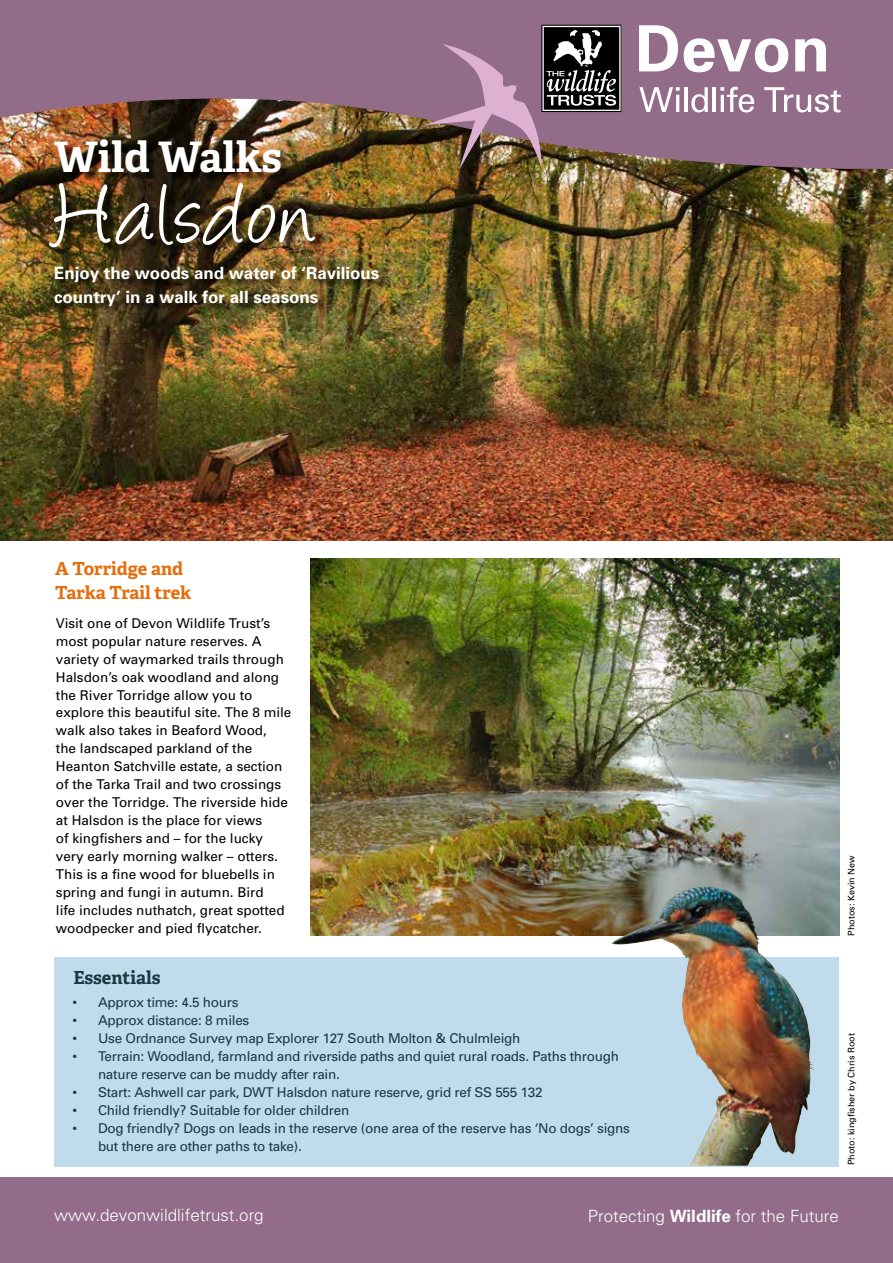
<style>
.page{position:relative;width:893px;height:1263px;background:#fff}
.page>*{position:absolute;margin:0;border:0;box-sizing:border-box;transform-origin:0 0}
.t1{font:99px "Angelina";letter-spacing:.035em;color:#fff}
.t2{font:700 42px "Adelle";color:#fff}
.t3{font:700 18px/24px "Adelle";color:#e56d0b}
.t4{font:700 18px "Adelle";color:#193842}
.t5{font:700 16.95px/24px "Univers";color:#fff}
.t6{font:300 16.95px "Univers";color:#fff}
.t7{font:13.5px/18px "Univers";color:#000}
.t8{font:13.5px/18px "Univers";letter-spacing:-.02em;color:#193842}
.t9{font:9px "Univers";color:#000}
.s1{font-weight:700}
</style>
<div class="page">
<div style="left:0;top:1178px;width:893px;height:85px;background:#926c89"></div>
<img style="left:310px;top:559px;width:530px;height:376px">
<div style="left:54px;top:957px;width:785px;height:209px;background:#c0dcec"></div>
<img style="left:612px;top:886px;width:202px;height:280px">
<img style="left:0;top:176px;width:893px;height:364px">
<img style="left:0;top:0;width:893px;height:176px">
<svg style="left:639px;top:87px;width:41px;height:25px"></svg>
<hr style="left:676px;top:95px;width:3px;height:17px;background:#fff">
<hr style="left:684px;top:87px;width:3px;height:25px;background:#fff">
<svg style="left:691px;top:87px;width:17px;height:25px"></svg>
<hr style="left:713px;top:87px;width:3px;height:25px;background:#fff">
<svg style="left:720px;top:87px;width:34px;height:25px"></svg>
<svg style="left:764px;top:87px;width:77px;height:25px"></svg>
<svg style="left:639px;top:25px;width:39px;height:47px"></svg>
<svg style="left:684px;top:38px;width:104px;height:34px"></svg>
<svg style="left:795px;top:38px;width:31px;height:33px"></svg>
<img style="left:423px;top:25px;width:199px;height:145px">
<div style="left:56px;top:268px;width:333px;height:48px;background:#000;opacity:.75"></div>
<div style="left:51px;top:141px;width:274px;height:117px;background:#000;opacity:.75"></div>
<h2 class="t2" style="left:54px;top:130px;width:230px">Wild Walks</h2>
<h1 class="t1" style="left:54px;top:174px;width:263px">Halsdon</h1>
<p class="t5" style="left:54px;top:260px;width:327px">Enjoy the woods and water of ‘Ravilious country’ in a walk for all seasons</p>
<h3 class="t3" style="left:55px;top:557px;width:138px">A Torridge and<br>Tarka Trail trek</h3>
<p class="t7" style="left:56px;top:613px;width:237px">Visit one of Devon Wildlife Trust’s most popular nature reserves. A variety of waymarked trails through Halsdon’s oak woodland and along the River Torridge allow you to explore this beautiful site. The 8 mile walk also takes in Beaford Wood,<br>the landscaped parkland of the Heanton Satchville estate, a section of the Tarka Trail and two crossings over the Torridge. The riverside hide at Halsdon is the place for views<br>of kingfishers and – for the lucky very early morning walker – otters.<br>This is a fine wood for bluebells in spring and fungi in autumn. Bird<br>life includes nuthatch, great spotted woodpecker and pied flycatcher.</p>
<h3 class="t4" style="left:73px;top:966px;width:89px">Essentials</h3>
<p class="t8" style="left:72px;top:993px;width:168px">• Approx time: 4.5 hours</p>
<p class="t8" style="left:72px;top:1011px;width:178px">• Approx distance: 8 miles</p>
<p class="t8" style="left:72px;top:1029px;width:449px">• Use Ordnance Survey map Explorer 127 South Molton &amp; Chulmleigh</p>
<p class="t8" style="left:98px;top:1047px;width:523px;text-indent:-26px">• Terrain: Woodland, farmland and riverside paths and quiet rural roads. Paths through nature reserve can be muddy after rain.</p>
<p class="t8" style="left:72px;top:1083px;width:471px">• Start: Ashwell car park, DWT Halsdon nature reserve, grid ref SS 555 132</p>
<p class="t8" style="left:72px;top:1101px;width:278px">• Child friendly? Suitable for older children</p>
<p class="t8" style="left:98px;top:1119px;width:533px;text-indent:-26px">• Dog friendly? Dogs on leads in the reserve (one area of the reserve has ‘No dogs’ signs but there are other paths to take).</p>
<p class="t9" style="left:846px;top:935px;width:82px;rotate:-90deg">Photos: Kevin New</p>
<p class="t9" style="left:846px;top:1165px;width:134px;rotate:-90deg">Photo: kingfisher by Chris Root</p>
<p class="t6" style="left:54px;top:1205px;width:211px">www.devonwildlifetrust.org</p>
<p class="t6" style="left:588px;top:1206px;width:253px">Protecting <span class="s1">Wildlife</span> for the Future</p>
</div>
